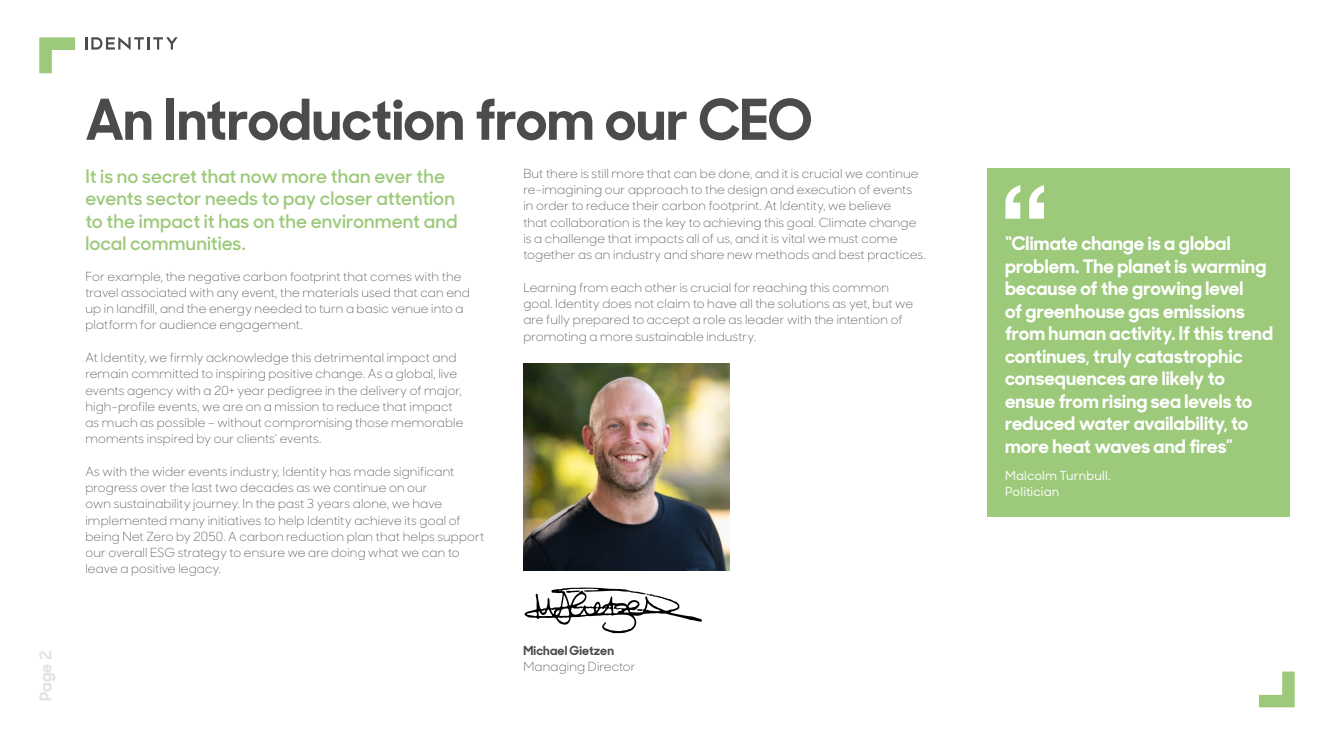
<style>
.page{position:relative;width:1334px;height:745px;background:#fff}
.page>*{position:absolute;margin:0;border:0;box-sizing:border-box;transform-origin:0 0}
.t1{font:700 56.25px "Sharp Sans Display No 1";letter-spacing:-.005em;color:#4b4b4b}
.t2{font:700 18.75px/22.5px "Sharp Sans Display No 1";letter-spacing:.005em;color:#fff}
.t3{font:600 18.75px/22.5px "Sharp Sans Display No 1";color:#9cc97a}
.t4{font:700 16.25px "Sharp Sans Display No 1";color:#e3e3e3}
.t5{font:300 12.5px/16.2px "Sharp Sans Display No 1";letter-spacing:.01em;color:#4c4b4b}
.t6{font:500 12.5px/16.2px "Sharp Sans Display No 1";letter-spacing:.015em;color:#fff}
.t7{font:300 12.5px "Sharp Sans Display No 1";letter-spacing:.015em;color:#4b4b4b}
.t8{font:700 12.5px "Sharp Sans Display No 1";letter-spacing:.015em;color:#4c4b4b}
</style>
<div class="page">
<svg style="left:524px;top:587px;width:177px;height:45px"></svg>
<img style="left:523px;top:363px;width:206px;height:207px">
<div style="left:987px;top:168px;width:302px;height:349px;background:#9cc97a"></div>
<svg style="left:1005px;top:185px;width:38px;height:33px"></svg>
<svg style="left:1259px;top:671px;width:35px;height:36px"></svg>
<svg style="left:85px;top:37px;width:93px;height:13px"></svg>
<svg style="left:39px;top:37px;width:36px;height:36px"></svg>
<h3 class="t4" style="left:32px;top:700px;width:51px;rotate:-90deg">Page 2</h3>
<h1 class="t1" style="left:85px;top:73px;width:728px">An Introduction from our CEO</h1>
<h2 class="t3" style="left:85px;top:163px;width:373px">It is no secret that now more than ever the events sector needs to pay closer attention to the impact it has on the environment and local communities.</h2>
<p class="t5" style="left:85px;top:267px;width:386px">For example, the negative carbon footprint that comes with the travel associated with any event, the materials used that can end up in landfill, and the energy needed to turn a basic venue into a platform for audience engagement.</p>
<p class="t5" style="left:85px;top:348px;width:379px">At Identity, we firmly acknowledge this detrimental impact and remain committed to inspiring positive change. As a global, live events agency with a 20+ year pedigree in the delivery of major, high-profile events, we are on a mission to reduce that impact as much as possible – without compromising those memorable moments inspired by our clients’ events.</p>
<p class="t5" style="left:85px;top:462px;width:400px">As with the wider events industry, Identity has made significant progress over the last two decades as we continue on our<br>own sustainability journey. In the past 3 years alone, we have implemented many initiatives to help Identity achieve its goal of being Net Zero by 2050. A carbon reduction plan that helps support our overall ESG strategy to ensure we are doing what we can to leave a positive legacy.</p>
<p class="t5" style="left:523px;top:164px;width:404px">But there is still more that can be done, and it is crucial we continue re-imagining our approach to the design and execution of events<br>in order to reduce their carbon footprint. At Identity, we believe<br>that collaboration is the key to achieving this goal. Climate change is a challenge that impacts all of us, and it is vital we must come together as an industry and share new methods and best practices.</p>
<p class="t5" style="left:523px;top:278px;width:391px">Learning from each other is crucial for reaching this common goal. Identity does not claim to have all the solutions as yet, but we are fully prepared to accept a role as leader with the intention of promoting a more sustainable industry.</p>
<p class="t8" style="left:523px;top:639px;width:92px">Michael Gietzen</p>
<p class="t7" style="left:523px;top:657px;width:114px">Managing Director</p>
<p class="t2" style="left:1004px;top:230px;width:269px">“Climate change is a global problem. The planet is warming because of the growing level<br>of greenhouse gas emissions from human activity. If this trend continues, truly catastrophic consequences are likely to ensue from rising sea levels to reduced water availability, to more heat waves and fires”</p>
<p class="t6" style="left:1004px;top:466px;width:107px">Malcolm Turnbull.<br>Politician</p>
</div>
